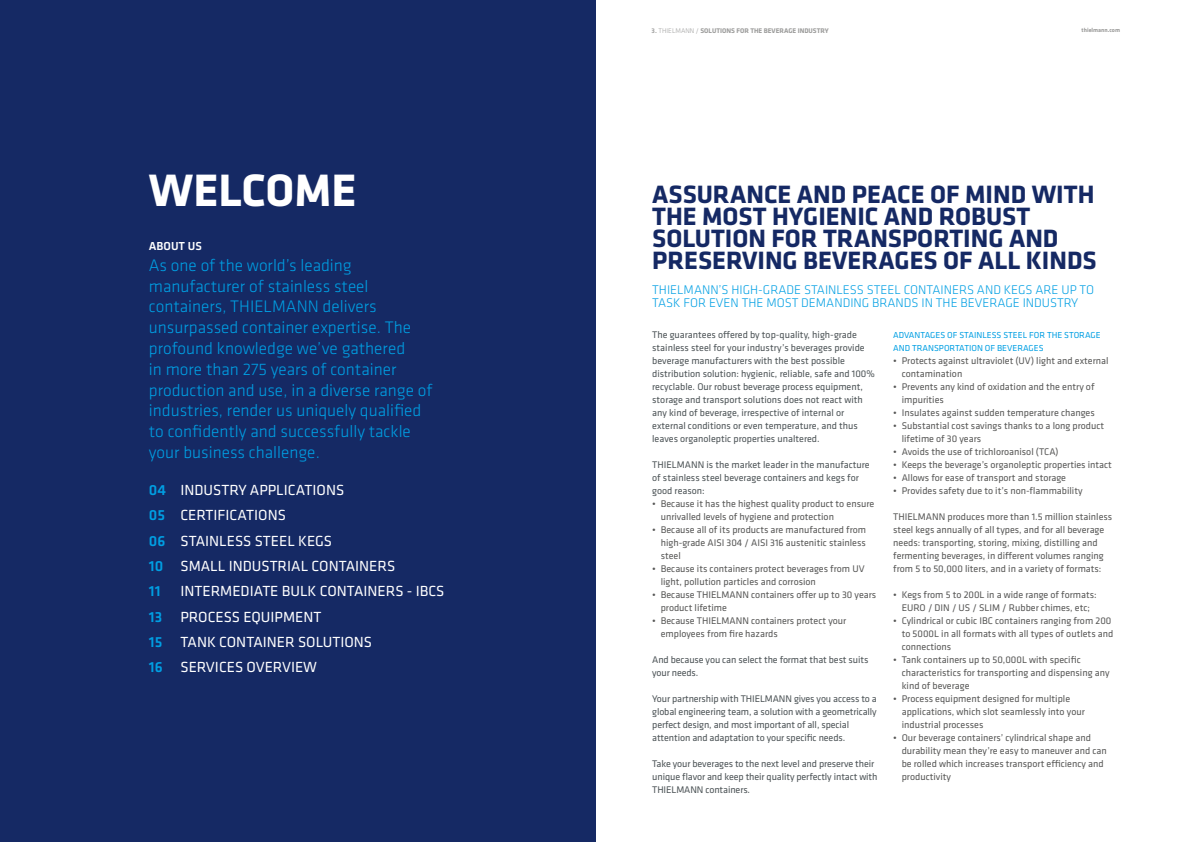
<style>
.page{position:relative;width:1191px;height:842px;background:#fff}
.page>*{position:absolute;margin:0;border:0;box-sizing:border-box;transform-origin:0 0}
.t1{font:700 47.1px "Klavika";color:#fff}
.t2{font:700 26px/22px "Klavika";color:#152964}
.t3{font:300 17.3px/20.8px "Klavika";color:#009fe3}
.t4{font:15.2px/25.3px "Klavika";color:#fff}
.t5{font:500 15.2px/25.3px "Klavika";color:#009fe3}
.t6{font:300 13px/13px "Klavika";color:#009fe3}
.t7{font:500 12px "Klavika";color:#fff}
.t8{font:10px/13px "Klavika";color:#575756}
.t9{font:10px/13px "Klavika";color:#4c5356}
.t10{font:9px/13px "Klavika";color:#009fe3}
.t11{font:700 7px "Klavika";color:#9d9d9c}
.t12{font:700 6px "Klavika";color:#9d9d9c}
.s1{font-weight:500}
.s2{font-weight:300}
</style>
<div class="page">
<div style="left:0;top:0;width:595px;height:842px;background:#152964"></div>
<h1 class="t1" style="left:149px;top:157px;width:209px">WELCOME</h1>
<p class="t7" style="left:149px;top:238px;width:54px">ABOUT US</p>
<p class="t3" style="left:149px;top:255px;width:285px">As one of the world’s leading manufacturer of stainless steel containers, THIELMANN delivers unsurpassed container expertise. The profound knowledge we’ve gathered<br>in more than 275 years of container production and use, in a diverse range of industries, render us uniquely qualified to confidently and successfully tackle your business challenge.</p>
<h3 class="t5" style="left:149px;top:477px;width:19px">04<br>05<br>06<br>10<br>11<br>13<br>15<br>16</h3>
<h3 class="t4" style="left:180px;top:477px;width:265px">INDUSTRY APPLICATIONS<br>CERTIFICATIONS<br>STAINLESS STEEL KEGS<br>SMALL INDUSTRIAL CONTAINERS<br>INTERMEDIATE BULK CONTAINERS - IBCS<br>PROCESS EQUIPMENT<br>TANK CONTAINER SOLUTIONS<br>SERVICES OVERVIEW</h3>
<p class="t11" style="left:651px;top:26px;width:178px"><span class="s1">3.</span> <span class="s2">THIELMANN /</span> SOLUTIONS FOR THE BEVERAGE INDUSTRY</p>
<p class="t12" style="left:1081px;top:26px;width:40px">thielmann.com</p>
<h2 class="t2" style="left:652px;top:182px;width:446px">ASSURANCE AND PEACE OF MIND WITH<br>THE MOST HYGIENIC AND ROBUST<br>SOLUTION FOR TRANSPORTING AND<br>PRESERVING BEVERAGES OF ALL KINDS</h2>
<h3 class="t6" style="left:652px;top:283px;width:443px">THIELMANN’S HIGH-GRADE STAINLESS STEEL CONTAINERS AND KEGS ARE UP TO<br>TASK FOR EVEN THE MOST DEMANDING BRANDS IN THE BEVERAGE INDUSTRY</h3>
<p class="t9" style="left:652px;top:328px;width:224px">The guarantees offered by top-quality, high-grade stainless steel for your industry’s beverages provide beverage manufacturers with the best possible distribution solution: hygienic, reliable, safe and 100% recyclable. Our robust beverage process equipment, storage and transport solutions does not react with any kind of beverage, irrespective of internal or external conditions or even temperature, and thus leaves organoleptic properties unaltered.</p>
<p class="t9" style="left:652px;top:458px;width:219px">THIELMANN is the market leader in the manufacture of stainless steel beverage containers and kegs for good reason:</p>
<p class="t8" style="left:660px;top:497px;width:215px;text-indent:-8px">• Because it has the highest quality product to ensure unrivalled levels of hygiene and protection</p>
<p class="t8" style="left:660px;top:523px;width:207px;text-align:justify;text-indent:-8px">• Because all of its products are manufactured from high-grade AISI 304 / AISI 316 austenitic stainless steel</p>
<p class="t8" style="left:660px;top:562px;width:205px;text-indent:-8px">• Because its containers protect beverages from UV light, pollution particles and corrosion</p>
<p class="t8" style="left:660px;top:588px;width:217px;text-indent:-8px">• Because THIELMANN containers offer up to 30 years product lifetime</p>
<p class="t8" style="left:660px;top:614px;width:187px;text-indent:-8px">• Because THIELMANN containers protect your employees from fire hazards</p>
<p class="t9" style="left:652px;top:653px;width:218px">And because you can select the format that best suits your needs.</p>
<p class="t9" style="left:652px;top:692px;width:226px">Your partnership with THIELMANN gives you access to a global engineering team, a solution with a geometrically perfect design, and most important of all, special attention and adaptation to your specific needs.</p>
<p class="t9" style="left:652px;top:757px;width:227px">Take your beverages to the next level and preserve their unique flavor and keep their quality perfectly intact with<br>THIELMANN containers.</p>
<p class="t10" style="left:893px;top:328px;width:209px">ADVANTAGES OF STAINLESS STEEL FOR THE STORAGE<br>AND TRANSPORTATION OF BEVERAGES</p>
<p class="t8" style="left:901px;top:354px;width:208px;text-indent:-8px">• Protects against ultraviolet (UV) light and external contamination</p>
<p class="t8" style="left:901px;top:380px;width:194px;text-indent:-8px">• Prevents any kind of oxidation and the entry of impurities</p>
<p class="t8" style="left:893px;top:406px;width:203px">• Insulates against sudden temperature changes</p>
<p class="t8" style="left:901px;top:419px;width:204px;text-indent:-8px">• Substantial cost savings thanks to a long product lifetime of 30 years</p>
<p class="t8" style="left:893px;top:445px;width:167px">• Avoids the use of trichloroanisol (TCA)</p>
<p class="t8" style="left:893px;top:458px;width:220px">• Keeps the beverage’s organoleptic properties intact</p>
<p class="t8" style="left:893px;top:471px;width:174px">• Allows for ease of transport and storage</p>
<p class="t8" style="left:893px;top:484px;width:191px">• Provides safety due to it’s non-flammability</p>
<p class="t8" style="left:893px;top:510px;width:220px">THIELMANN produces more than 1.5 million stainless steel kegs annually of all types, and for all beverage needs: transporting, storing, mixing, distilling and fermenting beverages, in different volumes ranging from 5 to 50,000 liters, and in a variety of formats:</p>
<p class="t8" style="left:893px;top:588px;width:205px;text-align:center">• Kegs from 5 to 200L in a wide range of formats:<br>EURO / DIN / US / SLIM / Rubber chimes, etc;</p>
<p class="t8" style="left:901px;top:614px;width:213px;text-indent:-8px">• Cylindrical or cubic IBC containers ranging from 200 to 5000L in all formats with all types of outlets and connections</p>
<p class="t8" style="left:901px;top:653px;width:209px;text-indent:-8px">• Tank containers up to 50,000L with specific characteristics for transporting and dispensing any kind of beverage</p>
<p class="t8" style="left:901px;top:692px;width:184px;text-indent:-8px">• Process equipment designed for multiple applications, which slot seamlessly into your industrial processes</p>
<p class="t8" style="left:901px;top:731px;width:206px;text-indent:-8px">• Our beverage containers’ cylindrical shape and durability mean they’re easy to maneuver and can be rolled which increases transport efficiency and productivity</p>
</div>
